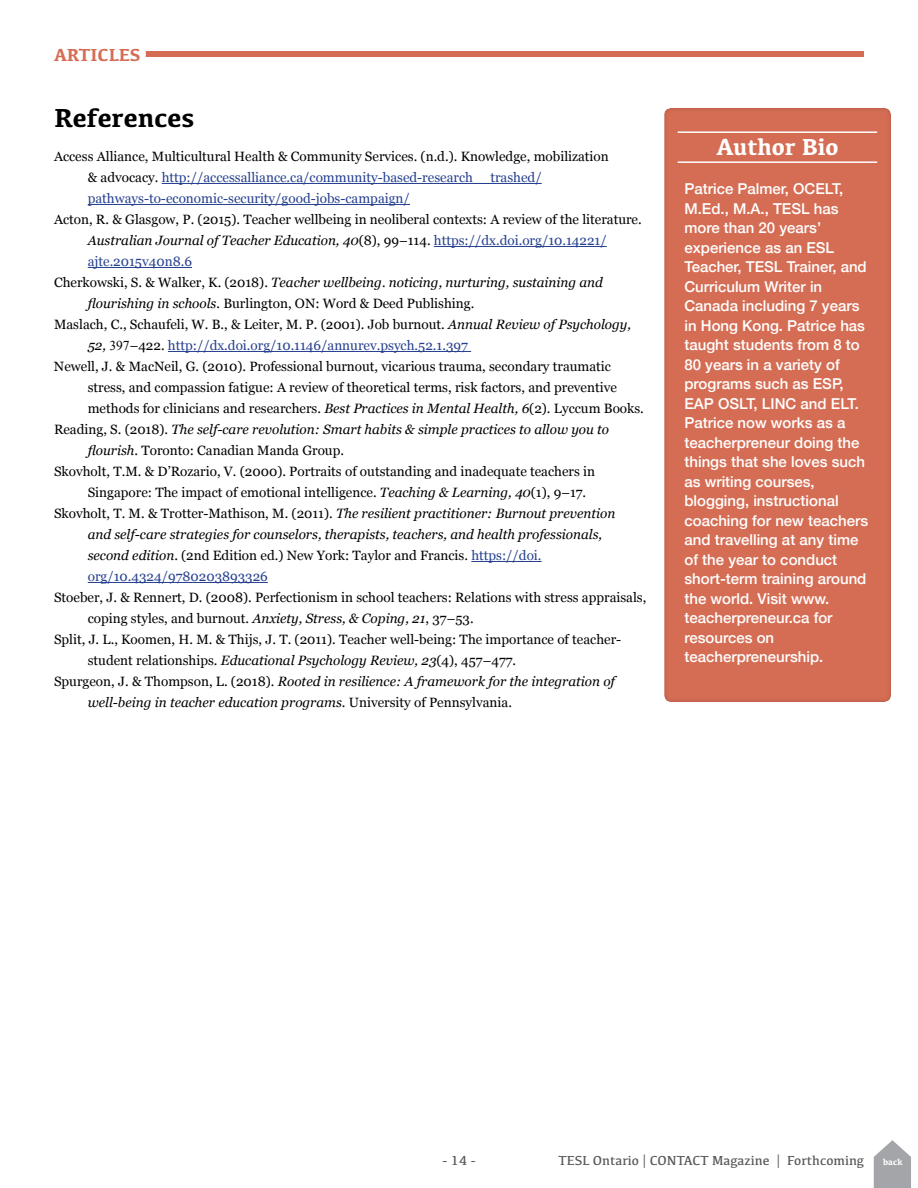
<style>
.page{position:relative;width:918px;height:1188px;background:#fff}
.page>*{position:absolute;margin:0;border:0;box-sizing:border-box;transform-origin:0 0}
.t1{font:700 27px "Kefa";color:#000}
.t2{font:700 24px "Kefa";color:#fff}
.t3{font:700 18px "Kefa";color:#d56d54}
.t4{font:500 15px/19.5px "Helvetica Neue";color:#fff}
.t5{font:13.5px "Georgia";color:#000}
.t6{font:italic 13.5px "Georgia";color:#000}
.t7{font:13.5px/21px "Georgia";color:#25408f}
.t8{font:13.5px "Kefa";color:#58595b}
.t9{font:700 9px "Kefa";color:#fff}
.s1{color:#000}
.s2{font-style:normal}
.s3{font-style:normal;color:#25408f}
.s4{font-style:italic}
.s5{font-style:italic;color:#000}
.s6{font-family:"Times New Roman";color:#000}
.s7{color:#25408f}
</style>
<div class="page">
<svg style="left:874px;top:1140px;width:37px;height:48px"></svg>
<div style="left:146px;top:51px;width:718px;height:6px;background:#d56d54"></div>
<hr style="left:162px;top:183px;width:380px;height:1px;background:#25408f">
<hr style="left:88px;top:204px;width:322px;height:1px;background:#25408f">
<hr style="left:434px;top:246px;width:173px;height:1px;background:#25408f">
<hr style="left:88px;top:267px;width:104px;height:1px;background:#25408f">
<hr style="left:168px;top:351px;width:303px;height:1px;background:#25408f">
<hr style="left:471px;top:561px;width:71px;height:1px;background:#25408f">
<hr style="left:88px;top:582px;width:180px;height:1px;background:#25408f">
<div style="left:652px;top:98px;width:251px;height:606px;background:#000;opacity:.22"></div>
<h3 class="t3" style="left:54px;top:43px;width:88px">ARTICLES</h3>
<h1 class="t1" style="left:54px;top:100px;width:142px">References</h1>
<p class="t7" style="left:88px;top:146px;width:523px;text-indent:-34px"><span class="s1">Access Alliance, Multicultural Health &amp; Community Services. (n.d.). Knowledge, mobilization &amp; advocacy.</span> http://accessalliance.ca/community-based-research__trashed/ pathways-to-economic-security/good-jobs-campaign/</p>
<p class="t5" style="left:54px;top:212px;width:589px">Acton, R. &amp; Glasgow, P. (2015). Teacher wellbeing in neoliberal contexts: A review of the literature.</p>
<p class="t6" style="left:88px;top:233px;width:521px">Australian Journal of Teacher Education, 40<span class="s2">(8), 99–114.</span> <span class="s3">https://dx.doi.org/10.14221/</span></p>
<p class="t7" style="left:88px;top:251px;width:106px">ajte.2015v40n8.6</p>
<p class="t6" style="left:54px;top:275px;width:551px"><span class="s2">Cherkowski, S. &amp; Walker, K. (2018).</span> Teacher wellbeing. noticing, nurturing, sustaining and</p>
<p class="t5" style="left:88px;top:296px;width:388px"><span class="s4">flourishing in schools.</span> Burlington, ON: Word &amp; Deed Publishing.</p>
<p class="t5" style="left:54px;top:317px;width:579px">Maslach, C., Schaufeli, W. B., &amp; Leiter, M. P. (2001). Job burnout. <span class="s4">Annual Review of Psychology,</span></p>
<p class="t7" style="left:88px;top:335px;width:382px"><span class="s5">52,</span> <span class="s6">397</span><span class="s1">–422.</span> http://dx.doi.org/10.1146/annurev.psych.52.1.397</p>
<p class="t5" style="left:54px;top:359px;width:559px">Newell, J. &amp; MacNeil, G. (2010). Professional burnout, vicarious trauma, secondary traumatic</p>
<p class="t5" style="left:88px;top:380px;width:531px">stress, and compassion fatigue: A review of theoretical terms, risk factors, and preventive</p>
<p class="t5" style="left:88px;top:401px;width:558px">methods for clinicians and researchers. <span class="s4">Best Practices in Mental Health, 6</span>(2). Lyccum Books.</p>
<p class="t6" style="left:54px;top:422px;width:557px"><span class="s2">Reading, S. (2018).</span> The self-care revolution: Smart habits &amp; simple practices to allow you to</p>
<p class="t5" style="left:88px;top:443px;width:258px"><span class="s4">flourish</span>. Toronto: Canadian Manda Group.</p>
<p class="t5" style="left:54px;top:464px;width:543px">Skovholt, T.M. &amp; D’Rozario, V. (2000). Portraits of outstanding and inadequate teachers in</p>
<p class="t5" style="left:88px;top:485px;width:500px">Singapore: The impact of emotional intelligence. <span class="s4">Teaching &amp; Learning, 40</span>(1), 9–17.</p>
<p class="t6" style="left:54px;top:506px;width:563px"><span class="s2">Skovholt, T. M. &amp; Trotter-Mathison, M. (2011).</span> The resilient practitioner: Burnout prevention</p>
<p class="t6" style="left:88px;top:527px;width:516px">and self-care strategies for counselors, therapists, teachers, and health professionals,</p>
<p class="t5" style="left:88px;top:548px;width:455px"><span class="s4">second edition</span>. (2nd Edition ed.) New York: Taylor and Francis. <span class="s7">https://doi.</span></p>
<p class="t7" style="left:88px;top:566px;width:182px">org/10.4324/9780203893326</p>
<p class="t5" style="left:54px;top:590px;width:594px">Stoeber, J. &amp; Rennert, D. (2008). Perfectionism in school teachers: Relations with stress appraisals,</p>
<p class="t5" style="left:88px;top:611px;width:387px">coping styles, and burnout. <span class="s4">Anxiety, Stress, &amp; Coping, 21</span>, 37–53.</p>
<p class="t5" style="left:54px;top:632px;width:569px">Split, J. L., Koomen, H. M. &amp; Thijs, J. T. (2011). Teacher well-being: The importance of teacher-</p>
<p class="t5" style="left:88px;top:653px;width:430px">student relationships. <span class="s4">Educational Psychology Review, 23</span>(4), 457–477.</p>
<p class="t6" style="left:54px;top:674px;width:563px"><span class="s2">Spurgeon, J. &amp; Thompson, L. (2018).</span> Rooted in resilience: A framework for the integration of</p>
<p class="t6" style="left:88px;top:695px;width:426px">well-being in teacher education programs<span class="s2">. University of Pennsylvania.</span></p>
<h2 class="t2" style="left:716px;top:131px;width:124px">Author Bio</h2>
<p class="t4" style="left:684px;top:178px;width:185px">Patrice Palmer, OCELT,<br>M.Ed., M.A., TESL has more than 20 years’ experience as an ESL<br>Teacher, TESL Trainer, and<br>Curriculum Writer in<br>Canada including 7 years in Hong Kong. Patrice has taught students from 8 to<br>80 years in a variety of programs such as ESP,<br>EAP OSLT, LINC and ELT.<br>Patrice now works as a teacherpreneur doing the things that she loves such as writing courses, blogging, instructional coaching for new teachers and travelling at any time of the year to conduct short-term training around the world. Visit www. teacherpreneur.ca for resources on teacherpreneurship.</p>
<p class="t8" style="left:443px;top:1152px;width:35px">- 14 -</p>
<p class="t8" style="left:559px;top:1153px;width:307px">TESL Ontario | CONTACT Magazine | Forthcoming</p>
<p class="t9" style="left:883px;top:1156px;width:21px">back</p>
</div>
